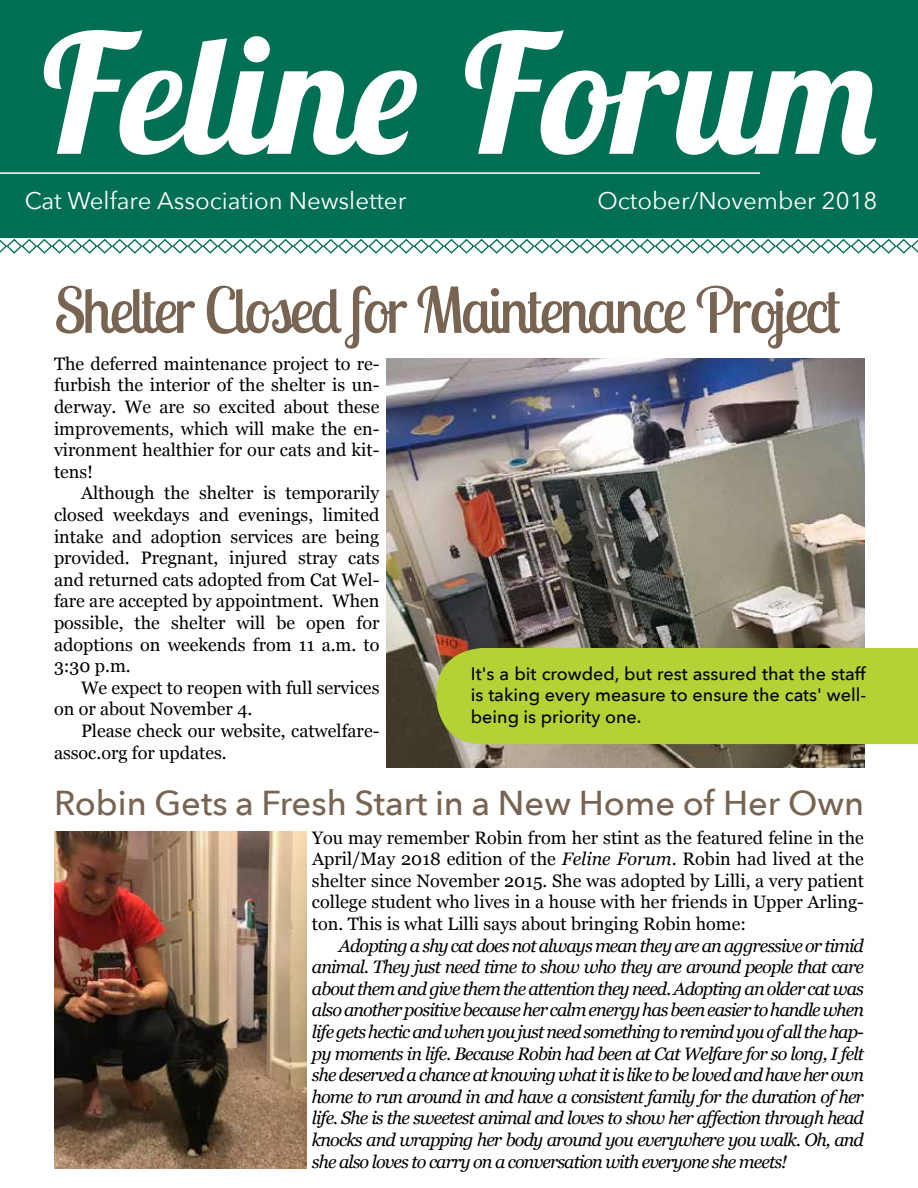
<style>
.page{position:relative;width:918px;height:1188px;background:#fff}
.page>*{position:absolute;margin:0;border:0;box-sizing:border-box;transform-origin:0 0}
.t1{font:italic 700 165px "Lobster Two";color:#fff}
.t2{font:63px "Lobster Two";letter-spacing:-.04em;color:#786453}
.t3{font:500 34.5px "Avenir Next";color:#786453}
.t4{font:24px "Avenir Next";color:#fff}
.t5{font:18px/21.6px "Georgia";color:#000;text-align:justify}
.t6{font:italic 18px/21.6px "Georgia";letter-spacing:-.05em;color:#000;text-align:justify}
.t7{font:500 18px/21.6px "Avenir Next";color:#000;text-align:justify}
.s1{font-style:italic}
</style>
<div class="page">
<div style="left:0;top:0;width:918px;height:238px;background:#006f53"></div>
<svg style="left:0;top:238px;width:918px;height:16px"></svg>
<hr style="left:0;top:172px;width:760px;height:2px;background:#fff">
<img style="left:387px;top:358px;width:477px;height:410px">
<img style="left:54px;top:832px;width:253px;height:337px">
<div style="left:436px;top:648px;width:482px;height:96px;background:#b3d235"></div>
<h1 class="t1" style="left:33px;top:-11px;width:852px">Feline Forum</h1>
<h3 class="t4" style="left:597px;top:180px;width:282px">October/November 2018</h3>
<h3 class="t4" style="left:25px;top:180px;width:383px">Cat Welfare Association Newsletter</h3>
<h2 class="t2" style="left:54px;top:270px;width:788px">Shelter Closed for Maintenance Project</h2>
<p class="t5" style="left:54px;top:352px;width:327px">The deferred maintenance project to re&shy;furbish the interior of the shelter is un&shy;derway. We are so excited about these improvements, which will make the en&shy;vironment healthier for our cats and kit&shy;tens!</p>
<p class="t5" style="left:54px;top:482px;width:327px;text-indent:27px">Although the shelter is temporarily closed weekdays and evenings, limited intake and adoption services are being provided. Pregnant, injured stray cats and returned cats adopted from Cat Wel&shy;fare are accepted by appointment. When possible, the shelter will be open for adoptions on weekends from 11 a.m. to 3:30 p.m.</p>
<p class="t5" style="left:54px;top:676px;width:327px;text-indent:27px">We expect to reopen with full services on or about November 4.</p>
<p class="t5" style="left:54px;top:719px;width:327px;text-indent:27px">Please check our website, catwelfare&shy;assoc.org for updates.</p>
<h3 class="t3" style="left:54px;top:774px;width:812px">Robin Gets a Fresh Start in a New Home of Her Own</h3>
<p class="t5" style="left:312px;top:826px;width:554px">You may remember Robin from her stint as the featured feline in the April/May 2018 edition of the <span class="s1">Feline Forum</span>. Robin had lived at the shelter since November 2015. She was adopted by Lilli, a very patient college student who lives in a house with her friends in Upper Arling&shy;ton. This is what Lilli says about bringing Robin home:</p>
<p class="t6" style="left:312px;top:934px;width:554px;text-indent:27px">Adopting a shy cat does not always mean they are an aggressive or timid animal. They just need time to show who they are around people that care about them and give them the attention they need. Adopting an older cat was also another positive because her calm energy has been easier to handle when life gets hectic and when you just need something to remind you of all the hap&shy;py moments in life. Because Robin had been at Cat Welfare for so long, I felt she deserved a chance at knowing what it is like to be loved and have her own home to run around in and have a consistent family for the duration of her life. She is the sweetest animal and loves to show her affection through head knocks and wrapping her body around you everywhere you walk. Oh, and she also loves to carry on a conversation with everyone she meets!</p>
<p class="t7" style="left:471px;top:662px;width:397px">It's a bit crowded, but rest assured that the staff is taking every measure to ensure the cats' well&shy;being is priority one.</p>
</div>
